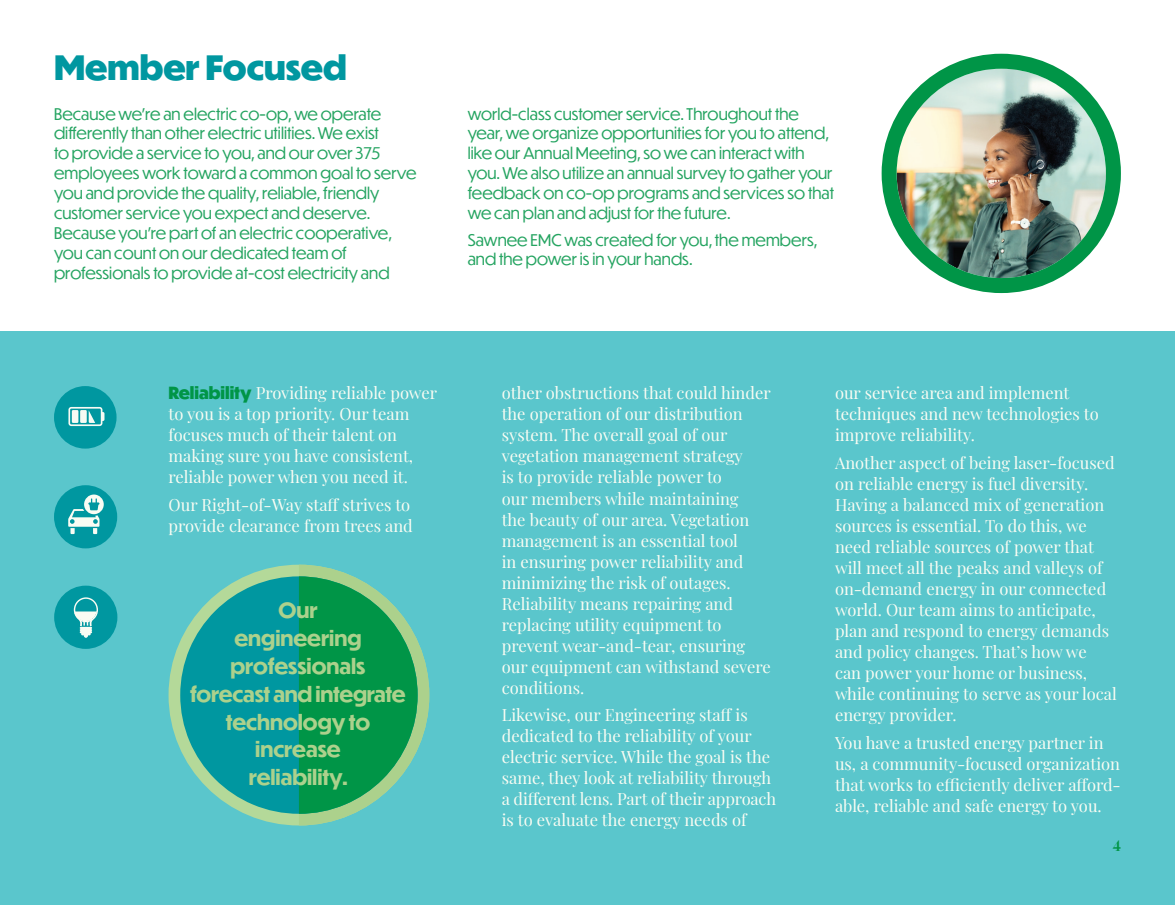
<style>
.page{position:relative;width:1175px;height:905px;background:#fff}
.page>*{position:absolute;margin:0;border:0;box-sizing:border-box;transform-origin:0 0}
.t1{font:800 33px "Dunbar Tall";color:#0097a0}
.t2{font:700 20.7px/27.9px "Dunbar Tall";color:#acd18c;text-align:center}
.t3{font:16.5px/21px "Playfair Display";color:#f9fcf3}
.t4{font:15.9px/19.8px "Dunbar Tall";letter-spacing:.005em;color:#25a461}
.t5{font:700 15px "Playfair Display";color:#009547}
.s1{font-family:"Dunbar Tall";font-weight:800;color:#009547}
</style>
<div class="page">
<div style="left:0;top:332px;width:1174px;height:572px;background:#5ac6cc"></div>
<div style="left:54px;top:386px;width:62px;height:62px;background:#0097a0;border-radius:50%"></div>
<svg style="left:68px;top:407px;width:36px;height:19px"></svg>
<div style="left:168px;top:564px;width:261px;height:261px;background:#b4d999;border-radius:50%"></div>
<svg style="left:180px;top:576px;width:119px;height:237px;fill:#0097a0"></svg>
<svg style="left:299px;top:564px;width:130px;height:261px"></svg>
<div style="left:54px;top:585px;width:63px;height:64px;background:#0097a0;border-radius:50%"></div>
<div style="left:74px;top:597px;width:24px;height:25px;border:1px solid #f9fcf3;border-radius:50%"></div>
<svg style="left:75px;top:611px;width:22px;height:26px"></svg>
<div style="left:54px;top:485px;width:63px;height:63px;background:#0097a0;border-radius:50%"></div>
<svg style="left:68px;top:494px;width:36px;height:40px"></svg>
<img style="left:896px;top:69px;width:209px;height:209px;border-radius:105px">
<div style="left:881px;top:54px;width:239px;height:239px;border:15px solid #009547;border-radius:50%"></div>
<p class="t1" style="left:54px;top:43px;width:294px">Member Focused</p>
<p class="t4" style="left:54px;top:103px;width:364px">Because we’re an electric co-op, we operate differently than other electric utilities. We exist<br>to provide a service to you, and our over 375 employees work toward a common goal to serve you and provide the quality, reliable, friendly customer service you expect and deserve.<br>Because you’re part of an electric cooperative, you can count on our dedicated team of professionals to provide at-cost electricity and</p>
<p class="t4" style="left:468px;top:103px;width:368px">world-class customer service. Throughout the year, we organize opportunities for you to attend, like our Annual Meeting, so we can interact with you. We also utilize an annual survey to gather your feedback on co-op programs and services so that we can plan and adjust for the future.</p>
<p class="t4" style="left:468px;top:229px;width:351px">Sawnee EMC was created for you, the members, and the power is in your hands.</p>
<p class="t3" style="left:168px;top:381px;width:270px"><span class="s1">Reliability</span> Providing reliable power to you is a top priority. Our team focuses much of their talent on making sure you have consistent, reliable power when you need it.</p>
<p class="t3" style="left:168px;top:493px;width:246px">Our Right-of-Way staff strives to provide clearance from trees and</p>
<p class="t2" style="left:190px;top:595px;width:217px">Our<br>engineering professionals forecast and integrate technology to increase<br>reliability.</p>
<p class="t3" style="left:502px;top:381px;width:271px">other obstructions that could hinder the operation of our distribution system. The overall goal of our vegetation management strategy<br>is to provide reliable power to<br>our members while maintaining<br>the beauty of our area. Vegetation management is an essential tool<br>in ensuring power reliability and minimizing the risk of outages.<br>Reliability means repairing and replacing utility equipment to prevent wear-and-tear, ensuring our equipment can withstand severe conditions.</p>
<p class="t3" style="left:502px;top:703px;width:276px">Likewise, our Engineering staff is dedicated to the reliability of your electric service. While the goal is the same, they look at reliability through a different lens. Part of their approach is to evaluate the energy needs of</p>
<p class="t3" style="left:835px;top:381px;width:265px">our service area and implement techniques and new technologies to improve reliability.</p>
<p class="t3" style="left:835px;top:451px;width:283px">Another aspect of being laser-focused on reliable energy is fuel diversity.<br>Having a balanced mix of generation sources is essential. To do this, we need reliable sources of power that will meet all the peaks and valleys of on-demand energy in our connected world. Our team aims to anticipate, plan and respond to energy demands and policy changes. That’s how we can power your home or business, while continuing to serve as your local energy provider.</p>
<p class="t3" style="left:835px;top:731px;width:287px">You have a trusted energy partner in us, a community-focused organization that works to efficiently deliver afford&shy;able, reliable and safe energy to you.</p>
<p class="t5" style="left:1112px;top:835px;width:10px">4</p>
</div>
